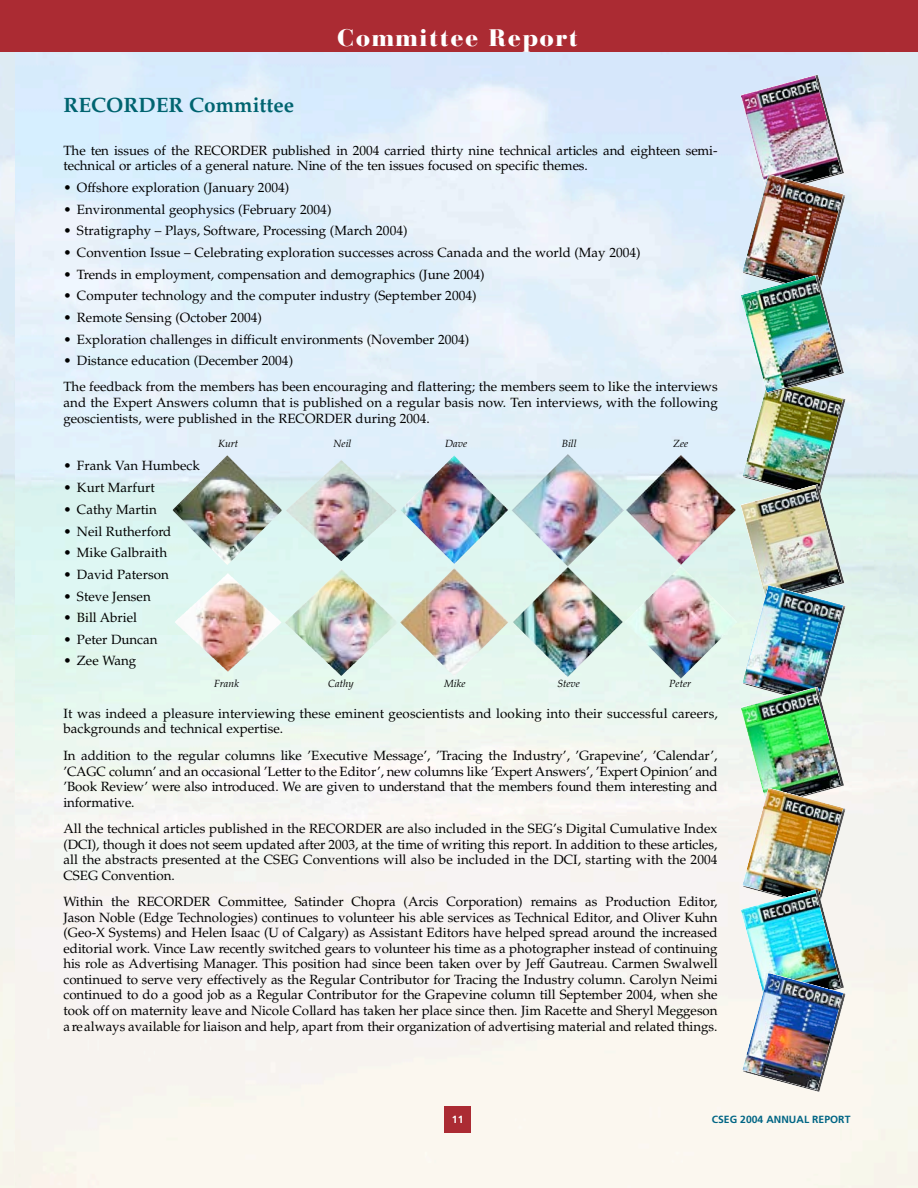
<style>
.page{position:relative;width:918px;height:1188px;background:#fff}
.page>*{position:absolute;margin:0;border:0;box-sizing:border-box;transform-origin:0 0}
.t1{font:900 23.7px "Bauer Bodoni";letter-spacing:.06em;color:#fff}
.t2{font:700 20.85px "Palatino";color:#006470}
.t3{font:13.35px/15.6px "Palatino";color:#000}
.t4{font:italic 10.35px "Palatino";color:#000}
.t5{font:700 10.35px "Frutiger";color:#006584}
.t6{font:700 10.35px "Frutiger";color:#fff}
</style>
<div class="page">
<img style="left:15px;top:52px;width:903px;height:1136px">
<div style="left:0;top:0;width:918px;height:52px;background:#ab2b33"></div>
<div style="left:444px;top:1107px;width:26px;height:26px;background:#ab2b33"></div>
<img style="left:741px;top:74px;width:105px;height:1018px">
<img style="left:763px;top:275px;width:78px;height:117px">
<img style="left:228px;top:573px;width:54px;height:71px">
<img style="left:341px;top:568px;width:56px;height:72px">
<img style="left:681px;top:566px;width:56px;height:71px">
<img style="left:454px;top:568px;width:54px;height:71px">
<img style="left:568px;top:567px;width:55px;height:71px">
<img style="left:227px;top:455px;width:55px;height:72px">
<img style="left:341px;top:460px;width:56px;height:71px">
<img style="left:681px;top:455px;width:55px;height:71px">
<img style="left:454px;top:455px;width:54px;height:72px">
<img style="left:568px;top:454px;width:56px;height:71px">
<h2 class="t2" style="left:63px;top:97px;width:232px">RECORDER Committee</h2>
<h1 class="t1" style="left:337px;top:28px;width:242px">Committee Report</h1>
<p class="t3" style="left:63px;top:144px;width:656px">The ten issues of the RECORDER published in 2004 carried thirty nine technical articles and eighteen semi&shy;technical or articles of a general nature. Nine of the ten issues focused on specific themes.</p>
<p class="t3" style="left:63px;top:181px;width:227px">• Offshore exploration (January 2004)</p>
<p class="t3" style="left:63px;top:203px;width:270px">• Environmental geophysics (February 2004)</p>
<p class="t3" style="left:63px;top:224px;width:346px">• Stratigraphy – Plays, Software, Processing (March 2004)</p>
<p class="t3" style="left:63px;top:246px;width:579px">• Convention Issue – Celebrating exploration successes across Canada and the world (May 2004)</p>
<p class="t3" style="left:63px;top:268px;width:423px">• Trends in employment, compensation and demographics (June 2004)</p>
<p class="t3" style="left:63px;top:290px;width:415px">• Computer technology and the computer industry (September 2004)</p>
<p class="t3" style="left:63px;top:311px;width:200px">• Remote Sensing (October 2004)</p>
<p class="t3" style="left:63px;top:333px;width:407px">• Exploration challenges in difficult environments (November 2004)</p>
<p class="t3" style="left:63px;top:349px;width:656px;line-height:26px">• Distance education (December 2004)<br>The feedback from the members has been encouraging and flattering; the members seem to like the interviews</p>
<p class="t3" style="left:63px;top:396px;width:656px">and the Expert Answers column that is published on a regular basis now. Ten interviews, with the following geoscientists, were published in the RECORDER during 2004.</p>
<p class="t3" style="left:63px;top:460px;width:138px">• Frank Van Humbeck</p>
<p class="t3" style="left:63px;top:481px;width:93px">• Kurt Marfurt</p>
<p class="t3" style="left:63px;top:503px;width:95px">• Cathy Martin</p>
<p class="t3" style="left:63px;top:525px;width:109px">• Neil Rutherford</p>
<p class="t3" style="left:63px;top:546px;width:105px">• Mike Galbraith</p>
<p class="t3" style="left:63px;top:568px;width:107px">• David Paterson</p>
<p class="t3" style="left:63px;top:590px;width:89px">• Steve Jensen</p>
<p class="t3" style="left:63px;top:611px;width:75px">• Bill Abriel</p>
<p class="t3" style="left:63px;top:633px;width:96px">• Peter Duncan</p>
<p class="t3" style="left:63px;top:655px;width:74px">• Zee Wang</p>
<p class="t3" style="left:63px;top:707px;width:656px">It was indeed a pleasure interviewing these eminent geoscientists and looking into their successful careers, backgrounds and technical expertise.</p>
<p class="t3" style="left:63px;top:749px;width:656px;text-align:justify">In addition to the regular columns like ’Executive Message’, ’Tracing the Industry’, ’Grapevine’, ’Calendar’, ’CAGC column’ and an occasional ’Letter to the Editor’, new columns like ’Expert Answers’, ’Expert Opinion’ and ’Book Review’ were also introduced. We are given to understand that the members found them interesting and in fo r m a tiv e .</p>
<p class="t3" style="left:63px;top:822px;width:656px;text-align:justify">All the technical articles published in the RECORDER are also included in the SEG’s Digital Cumulative Index (DCI), though it does not seem updated after 2003, at the time of writing this report. In addition to these articles, all the abstracts presented at the CSEG Conventions will also be included in the DCI, starting with the 2004<br>CSEG Convention.</p>
<p class="t3" style="left:63px;top:895px;width:656px;text-align:justify">Within the RECORDER Committee, Satinder Chopra (Arcis Corporation) remains as Production Editor, Jason Noble (Edge Technologies) continues to volunteer his able services as Technical Editor, and Oliver Kuhn (Geo-X Systems) and Helen Isaac (U of Calgary) as Assistant Editors have helped spread around the incre a s e d editorial work. Vince Law recently switched gears to volunteer his time as a photographer instead of continuing his role as Advertising Manager. This position had since been taken over by Jeff Gautreau. Carmen Swalwell continued to serve very effectively as the Regular Contributor for Tracing the Industry column. Carolyn Neimi continued to do a good job as a Regular Contributor for the Grapevine column till September 2004, when she took off on maternity leave and Nicole Collard has taken her place since then. Jim Racette and Sheryl Meggeson a realways available for liaison and help, apart from their organization of advertising material and related things.</p>
<p class="t4" style="left:218px;top:439px;width:22px">Kurt</p>
<p class="t4" style="left:334px;top:439px;width:19px">Neil</p>
<p class="t4" style="left:445px;top:439px;width:23px">Dave</p>
<p class="t4" style="left:562px;top:439px;width:16px">Bill</p>
<p class="t4" style="left:673px;top:439px;width:16px">Zee</p>
<p class="t4" style="left:214px;top:679px;width:26px">Frank</p>
<p class="t4" style="left:328px;top:679px;width:27px">Cathy</p>
<p class="t4" style="left:444px;top:679px;width:23px">Mike</p>
<p class="t4" style="left:557px;top:679px;width:24px">Steve</p>
<p class="t4" style="left:669px;top:679px;width:23px">Peter</p>
<p class="t6" style="left:452px;top:1116px;width:13px">11</p>
<p class="t5" style="left:712px;top:1116px;width:140px">CSEG 2004 ANNUAL REPORT</p>
</div>
